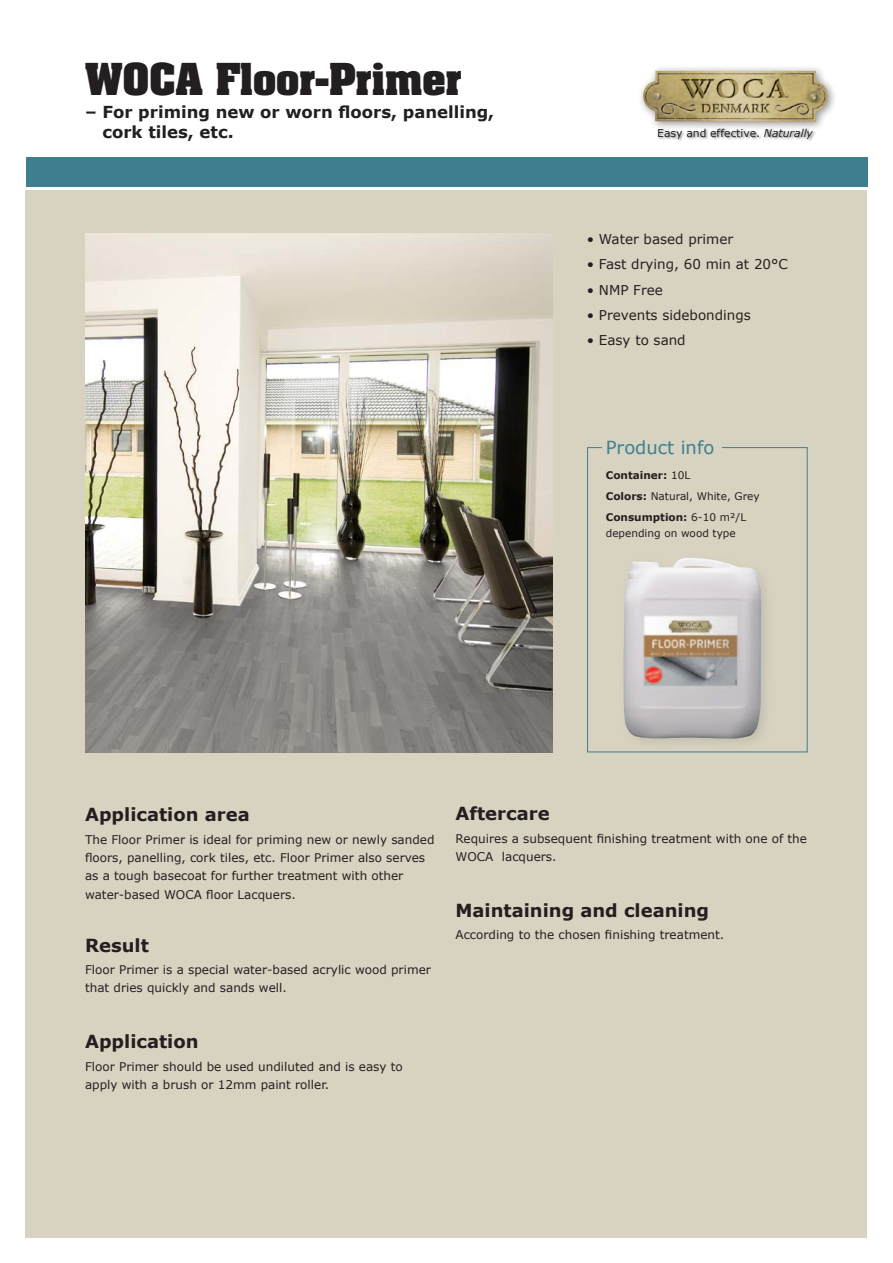
<style>
.page{position:relative;width:893px;height:1263px;background:#fff}
.page>*{position:absolute;margin:0;border:0;box-sizing:border-box;transform-origin:0 0}
.t1{font:700 37.5px "Aachen";color:#231f20}
._5__Mellemrubrik{font:700 18px "Verdana";color:#231f20}
._6__Brødtekst{font:700 18px "Verdana";color:#231f20}
._5__Mellemrubrik-2{font:18px "Verdana";color:#3f7e8f}
.t2{font:700 16.5px/19.5px "Verdana";color:#231f20}
._3__Tekst_ved_billed{font:13.5px "Verdana";color:#231f20}
._6__Brødtekst-2{font:12px/18px "Verdana";color:#231f20}
._5__Mellemrubrik-3{font:12px/18px "Verdana";color:#231f20}
.t3{font:10.8px "Verdana";color:#231f20}
._4__Tekst_ved_produk{font:10.5px/16.5px "Verdana";color:#231f20}
._4__Tekst_ved_produk-2{font:700 10.5px "Verdana";color:#231f20}
.s1{font-style:italic}
.s2{font-weight:400}
.s3{font-weight:700}
</style>
<div class="page">
<div style="left:26px;top:190px;width:841px;height:1047px;background:#d8d3c1"></div>
<div style="left:26px;top:157px;width:841px;height:30px;background:#3f7e8f"></div>
<img style="left:85px;top:234px;width:468px;height:519px">
<div style="left:637px;top:64px;width:200px;height:67px;background:#231f20;opacity:.5"></div>
<img style="left:643px;top:71px;width:185px;height:51px">
<div style="left:658px;top:128px;width:159px;height:14px;background:#231f20;opacity:.5"></div>
<div style="left:587px;top:447px;width:221px;height:305px;border:1px solid #3f7e8f"></div>
<div style="left:602px;top:437px;width:119px;height:22px;background:#d8d3c1"></div>
<div style="left:618px;top:553px;width:157px;height:199px;background:#d6d1bf"></div>
<img style="left:623px;top:558px;width:139px;height:181px">
<p class="t1" style="left:85px;top:52px;width:379px">WOCA Floor-Primer</p>
<p class="t2" style="left:102px;top:102px;width:393px;text-indent:-17px">– For priming new or worn floors, panelling, cork tiles, etc.</p>
<p class="t3" style="left:657px;top:126px;width:157px">Easy and effective. <span class="s1">Naturally</span></p>
<p class="_3__Tekst_ved_billed" style="left:587px;top:231px;width:148px">• Water based primer</p>
<p class="_3__Tekst_ved_billed" style="left:587px;top:256px;width:203px">• Fast drying, 60 min at 20°C</p>
<p class="_3__Tekst_ved_billed" style="left:587px;top:281px;width:78px">• NMP Free</p>
<p class="_3__Tekst_ved_billed" style="left:587px;top:306px;width:166px">• Prevents sidebondings</p>
<p class="_3__Tekst_ved_billed" style="left:587px;top:332px;width:100px">• Easy to sand</p>
<p class="_5__Mellemrubrik-2" style="left:606px;top:436px;width:110px">Product info</p>
<p class="_4__Tekst_ved_produk-2" style="left:606px;top:469px;width:86px">Container: <span class="s2">10L</span></p>
<p class="_4__Tekst_ved_produk" style="left:606px;top:487px;width:155px"><span class="s3">Colors:</span> Natural, White, Grey</p>
<p class="_4__Tekst_ved_produk" style="left:606px;top:508px;width:142px"><span class="s3">Consumption:</span> 6-10 m²/L depending on wood type</p>
<p class="_5__Mellemrubrik" style="left:85px;top:803px;width:166px">Application area</p>
<p class="_6__Brødtekst-2" style="left:85px;top:830px;width:351px">The Floor Primer is ideal for priming new or newly sanded floors, panelling, cork tiles, etc. Floor Primer also serves as a tough basecoat for further treatment with other</p>
<p class="_6__Brødtekst-2" style="left:85px;top:886px;width:212px">water-based WOCA floor Lacquers.</p>
<p class="_5__Mellemrubrik" style="left:85px;top:933px;width:65px">Result</p>
<p class="_5__Mellemrubrik-3" style="left:85px;top:960px;width:347px">Floor Primer is a special water-based acrylic wood primer that dries quickly and sands well.</p>
<p class="_5__Mellemrubrik" style="left:85px;top:1030px;width:115px">Application</p>
<p class="_6__Brødtekst-2" style="left:85px;top:1057px;width:319px">Floor Primer should be used undiluted and is easy to apply with a brush or 12mm paint roller.</p>
<p class="_5__Mellemrubrik" style="left:455px;top:802px;width:96px">Aftercare</p>
<p class="_6__Brødtekst-2" style="left:455px;top:829px;width:353px">Requires a subsequent finishing treatment with one of the<br>WOCA lacquers.</p>
<p class="_6__Brødtekst" style="left:455px;top:899px;width:255px">Maintaining and cleaning</p>
<p class="_6__Brødtekst-2" style="left:455px;top:925px;width:270px">According to the chosen finishing treatment.</p>
</div>
